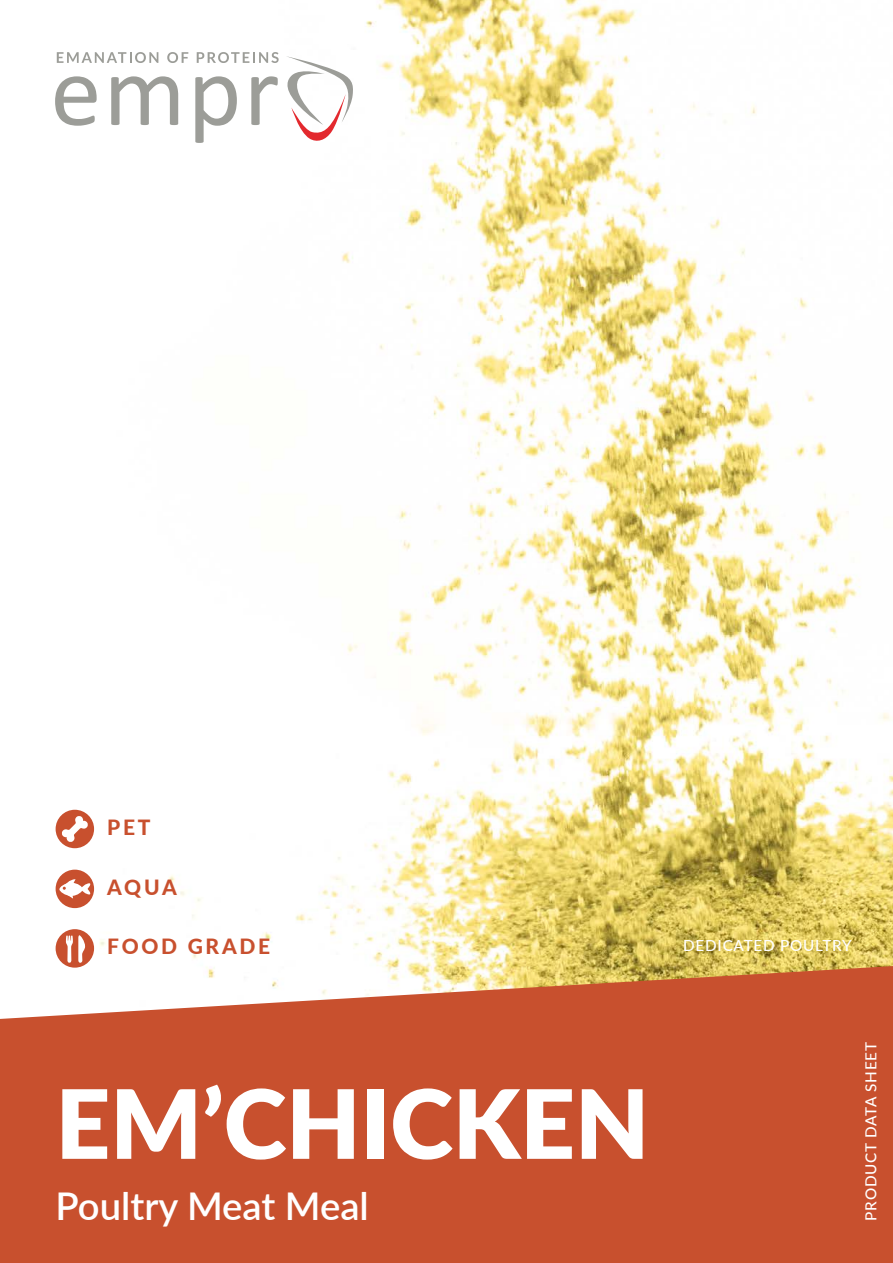
<style>
.page{position:relative;width:893px;height:1263px;background:#fff}
.page>*{position:absolute;margin:0;border:0;box-sizing:border-box;transform-origin:0 0}
.t1{font:900 95.55px "Lato";color:#fff}
.t2{font:600 38.25px "Lato";color:#fff}
.t3{font:800 21px "Lato";letter-spacing:.13em;color:#c8502e}
.t4{font:500 15.3px "Lato";letter-spacing:.05em;color:#fff}
</style>
<div class="page">
<img style="left:55px;top:0;width:838px;height:966px">
<svg style="left:0;top:966px;width:893px;height:297px;background:#cc5e3d"></svg>
<svg style="left:55px;top:76px;width:42px;height:50px"></svg>
<svg style="left:111px;top:76px;width:67px;height:49px"></svg>
<svg style="left:57px;top:52px;width:101px;height:11px"></svg>
<svg style="left:167px;top:52px;width:21px;height:11px"></svg>
<svg style="left:195px;top:52px;width:159px;height:91px"></svg>
<div style="left:56px;top:929px;width:38px;height:39px;background:#c8502e;border-radius:50%"></div>
<svg style="left:66px;top:935px;width:19px;height:28px"></svg>
<div style="left:56px;top:810px;width:38px;height:38px;background:#c8502e;border-radius:50%"></div>
<svg style="left:62px;top:816px;width:26px;height:26px"></svg>
<div style="left:56px;top:870px;width:38px;height:38px;background:#c8502e;border-radius:50%"></div>
<svg style="left:59px;top:879px;width:32px;height:19px"></svg>
<p class="t3" style="left:107px;top:812px;width:45px">PET</p>
<p class="t3" style="left:107px;top:872px;width:71px">AQUA</p>
<p class="t3" style="left:107px;top:931px;width:164px">FOOD GRADE</p>
<p class="t1" style="left:56px;top:1052px;width:595px">EM’CHICKEN</p>
<p class="t2" style="left:56px;top:1178px;width:315px">Poultry Meat Meal</p>
<p class="t4" style="left:683px;top:935px;width:170px">DEDICATED POULTRY</p>
<p class="t4" style="left:860px;top:1220px;width:180px;rotate:-90deg">PRODUCT DATA SHEET</p>
</div>
